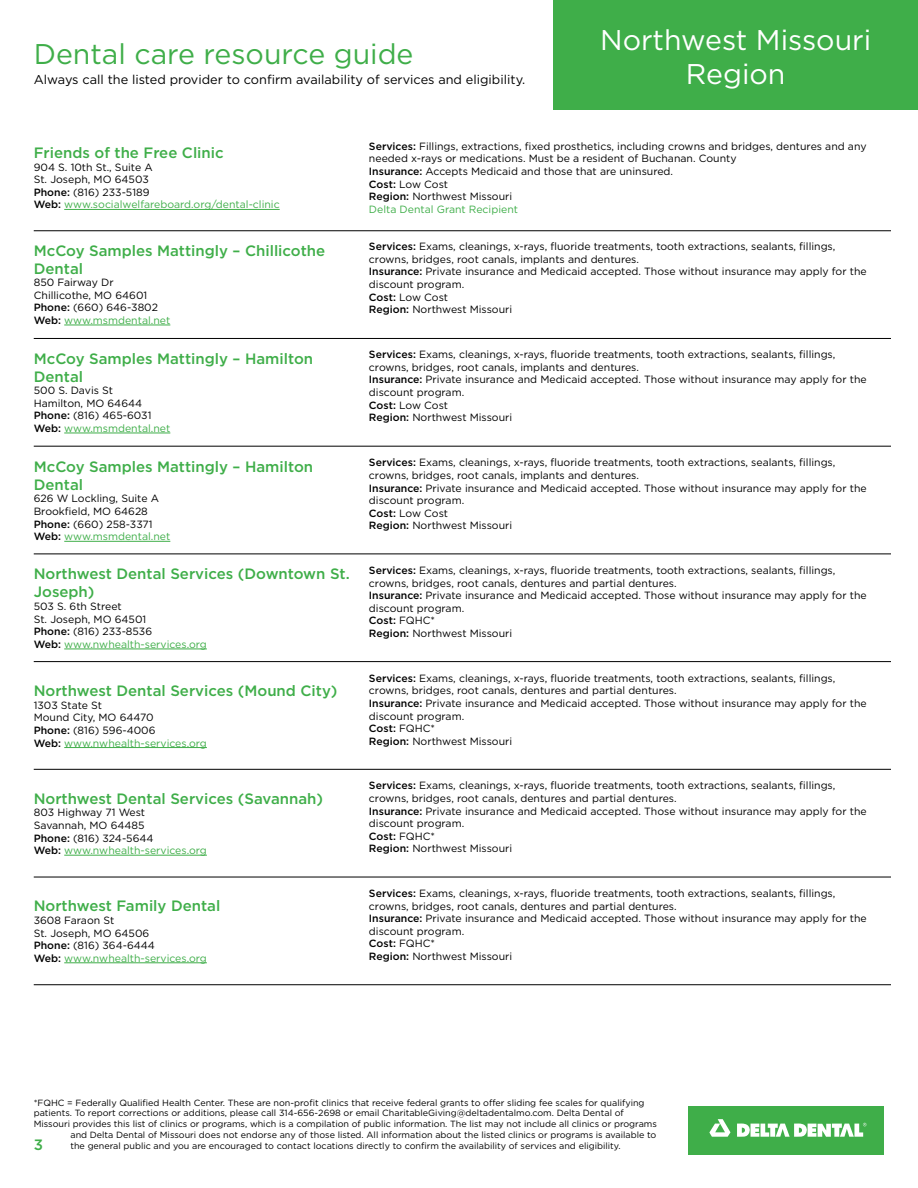
<style>
.page{position:relative;width:918px;height:1188px;background:#fff}
.page>*{position:absolute;margin:0;border:0;box-sizing:border-box;transform-origin:0 0}
.t1{font:28.5px "Gotham";color:#3fae49}
.t2{font:28.5px/34.2px "Gotham";color:#fff;text-align:center}
.t3{font:500 15px/18px "Gotham";color:#3fae49}
.t4{font:12.75px "Gotham";color:#000}
.t5{font:10.5px/12.6px "Gotham";color:#000}
.t6{font:9px "Gotham";color:#000}
.s1{font-weight:500}
.s2{color:#3fae49}
</style>
<div class="page">
<div style="left:554px;top:0;width:364px;height:109px;background:#3fae49"></div>
<div style="left:688px;top:1106px;width:196px;height:48px;background:#3fae49"></div>
<svg style="left:709px;top:1119px;width:21px;height:18px"></svg>
<svg style="left:737px;top:1123px;width:129px;height:14px"></svg>
<hr style="left:64px;top:209px;width:216px;height:1px;background:#3fae49">
<hr style="left:64px;top:325px;width:106px;height:1px;background:#3fae49">
<hr style="left:64px;top:541px;width:106px;height:1px;background:#3fae49">
<hr style="left:64px;top:433px;width:106px;height:1px;background:#3fae49">
<hr style="left:64px;top:649px;width:143px;height:1px;background:#3fae49">
<hr style="left:64px;top:747px;width:143px;height:1px;background:#3fae49">
<hr style="left:64px;top:855px;width:143px;height:1px;background:#3fae49">
<hr style="left:64px;top:963px;width:143px;height:1px;background:#3fae49">
<hr style="left:34px;top:446px;width:857px;height:1px;background:#000">
<hr style="left:34px;top:769px;width:857px;height:1px;background:#000">
<hr style="left:34px;top:661px;width:857px;height:1px;background:#000">
<hr style="left:34px;top:984px;width:857px;height:1px;background:#000">
<hr style="left:34px;top:338px;width:857px;height:1px;background:#000">
<hr style="left:34px;top:230px;width:857px;height:1px;background:#000">
<hr style="left:34px;top:554px;width:857px;height:1px;background:#000">
<hr style="left:34px;top:877px;width:857px;height:1px;background:#000">
<h1 class="t1" style="left:34px;top:36px;width:381px">Dental care resource guide</h1>
<p class="t4" style="left:34px;top:71px;width:493px">Always call the listed provider to confirm availability of services and eligibility.</p>
<h1 class="t2" style="left:600px;top:22px;width:273px">Northwest Missouri<br>Region</h1>
<h2 class="t3" style="left:34px;top:143px;width:191px">Friends of the Free Clinic</h2>
<p class="t5" style="left:34px;top:160px;width:247px">904 S. 10th St., Suite A<br>St. Joseph, MO 64503<br><span class="s1">Phone:</span> (816) 233-5189<br><span class="s1">Web:</span> <span class="s2">www.socialwelfareboard.org/dental-clinic</span></p>
<h2 class="t3" style="left:34px;top:241px;width:293px">McCoy Samples Mattingly – Chillicothe<br>Dental</h2>
<p class="t5" style="left:34px;top:276px;width:138px">850 Fairway Dr<br>Chillicothe, MO 64601<br><span class="s1">Phone:</span> (660) 646-3802<br><span class="s1">Web:</span> <span class="s2">www.msmdental.net</span></p>
<h2 class="t3" style="left:34px;top:349px;width:281px">McCoy Samples Mattingly – Hamilton<br>Dental</h2>
<p class="t5" style="left:34px;top:384px;width:138px">500 S. Davis St<br>Hamilton, MO 64644<br><span class="s1">Phone:</span> (816) 465-6031<br><span class="s1">Web:</span> <span class="s2">www.msmdental.net</span></p>
<h2 class="t3" style="left:34px;top:457px;width:281px">McCoy Samples Mattingly – Hamilton<br>Dental</h2>
<p class="t5" style="left:34px;top:492px;width:138px">626 W Lockling, Suite A<br>Brookfield, MO 64628<br><span class="s1">Phone:</span> (660) 258-3371<br><span class="s1">Web:</span> <span class="s2">www.msmdental.net</span></p>
<h2 class="t3" style="left:34px;top:565px;width:318px">Northwest Dental Services (Downtown St.<br>Joseph)</h2>
<p class="t5" style="left:34px;top:600px;width:175px">503 S. 6th Street<br>St. Joseph, MO 64501<br><span class="s1">Phone:</span> (816) 233-8536<br><span class="s1">Web:</span> <span class="s2">www.nwhealth-services.org</span></p>
<h2 class="t3" style="left:34px;top:682px;width:305px">Northwest Dental Services (Mound City)</h2>
<p class="t5" style="left:34px;top:698px;width:175px">1303 State St<br>Mound City, MO 64470<br><span class="s1">Phone:</span> (816) 596-4006<br><span class="s1">Web:</span> <span class="s2">www.nwhealth-services.org</span></p>
<h2 class="t3" style="left:34px;top:789px;width:291px">Northwest Dental Services (Savannah)</h2>
<p class="t5" style="left:34px;top:806px;width:175px">803 Highway 71 West<br>Savannah, MO 64485<br><span class="s1">Phone:</span> (816) 324-5644<br><span class="s1">Web:</span> <span class="s2">www.nwhealth-services.org</span></p>
<h2 class="t3" style="left:34px;top:897px;width:188px">Northwest Family Dental</h2>
<p class="t5" style="left:34px;top:914px;width:175px">3608 Faraon St<br>St. Joseph, MO 64506<br><span class="s1">Phone:</span> (816) 364-6444<br><span class="s1">Web:</span> <span class="s2">www.nwhealth-services.org</span></p>
<p class="t5" style="left:369px;top:140px;width:499px"><span class="s1">Services:</span> Fillings, extractions, fixed prosthetics, including crowns and bridges, dentures and any needed x-rays or medications. Must be a resident of Buchanan. County<br><span class="s1">Insurance:</span> Accepts Medicaid and those that are uninsured.<br><span class="s1">Cost:</span> Low Cost<br><span class="s1">Region:</span> Northwest Missouri<br><span class="s2">Delta Dental Grant Recipient</span></p>
<p class="t5" style="left:369px;top:240px;width:499px"><span class="s1">Services:</span> Exams, cleanings, x-rays, fluoride treatments, tooth extractions, sealants, fillings, crowns, bridges, root canals, implants and dentures.<br><span class="s1">Insurance:</span> Private insurance and Medicaid accepted. Those without insurance may apply for the discount program.<br><span class="s1">Cost:</span> Low Cost<br><span class="s1">Region:</span> Northwest Missouri</p>
<p class="t5" style="left:369px;top:348px;width:499px"><span class="s1">Services:</span> Exams, cleanings, x-rays, fluoride treatments, tooth extractions, sealants, fillings, crowns, bridges, root canals, implants and dentures.<br><span class="s1">Insurance:</span> Private insurance and Medicaid accepted. Those without insurance may apply for the discount program.<br><span class="s1">Cost:</span> Low Cost<br><span class="s1">Region:</span> Northwest Missouri</p>
<p class="t5" style="left:369px;top:456px;width:499px"><span class="s1">Services:</span> Exams, cleanings, x-rays, fluoride treatments, tooth extractions, sealants, fillings, crowns, bridges, root canals, implants and dentures.<br><span class="s1">Insurance:</span> Private insurance and Medicaid accepted. Those without insurance may apply for the discount program.<br><span class="s1">Cost:</span> Low Cost<br><span class="s1">Region:</span> Northwest Missouri</p>
<p class="t5" style="left:369px;top:564px;width:499px"><span class="s1">Services:</span> Exams, cleanings, x-rays, fluoride treatments, tooth extractions, sealants, fillings, crowns, bridges, root canals, dentures and partial dentures.<br><span class="s1">Insurance:</span> Private insurance and Medicaid accepted. Those without insurance may apply for the discount program.<br><span class="s1">Cost:</span> FQHC*<br><span class="s1">Region:</span> Northwest Missouri</p>
<p class="t5" style="left:369px;top:671px;width:499px"><span class="s1">Services:</span> Exams, cleanings, x-rays, fluoride treatments, tooth extractions, sealants, fillings, crowns, bridges, root canals, dentures and partial dentures.<br><span class="s1">Insurance:</span> Private insurance and Medicaid accepted. Those without insurance may apply for the discount program.<br><span class="s1">Cost:</span> FQHC*<br><span class="s1">Region:</span> Northwest Missouri</p>
<p class="t5" style="left:369px;top:779px;width:499px"><span class="s1">Services:</span> Exams, cleanings, x-rays, fluoride treatments, tooth extractions, sealants, fillings, crowns, bridges, root canals, dentures and partial dentures.<br><span class="s1">Insurance:</span> Private insurance and Medicaid accepted. Those without insurance may apply for the discount program.<br><span class="s1">Cost:</span> FQHC*<br><span class="s1">Region:</span> Northwest Missouri</p>
<p class="t5" style="left:369px;top:887px;width:499px"><span class="s1">Services:</span> Exams, cleanings, x-rays, fluoride treatments, tooth extractions, sealants, fillings, crowns, bridges, root canals, dentures and partial dentures.<br><span class="s1">Insurance:</span> Private insurance and Medicaid accepted. Those without insurance may apply for the discount program.<br><span class="s1">Cost:</span> FQHC*<br><span class="s1">Region:</span> Northwest Missouri</p>
<p class="t6" style="left:34px;top:1097px;width:612px">*FQHC = Federally Qualified Health Center. These are non-profit clinics that receive federal grants to offer sliding fee scales for qualifying</p>
<p class="t6" style="left:34px;top:1107px;width:592px">patients. To report corrections or additions, please call 314-656-2698 or email CharitableGiving@deltadentalmo.com. Delta Dental of</p>
<p class="t6" style="left:34px;top:1118px;width:625px">Missouri provides this list of clinics or programs, which is a compilation of public information. The list may not include all clinics or programs</p>
<p class="t6" style="left:70px;top:1129px;width:587px">and Delta Dental of Missouri does not endorse any of those listed. All information about the listed clinics or programs is available to</p>
<p class="t6" style="left:70px;top:1140px;width:552px">the general public and you are encouraged to contact locations directly to confirm the availability of services and eligibility.</p>
<h2 class="t3" style="left:34px;top:1136px;width:11px">3</h2>
</div>
